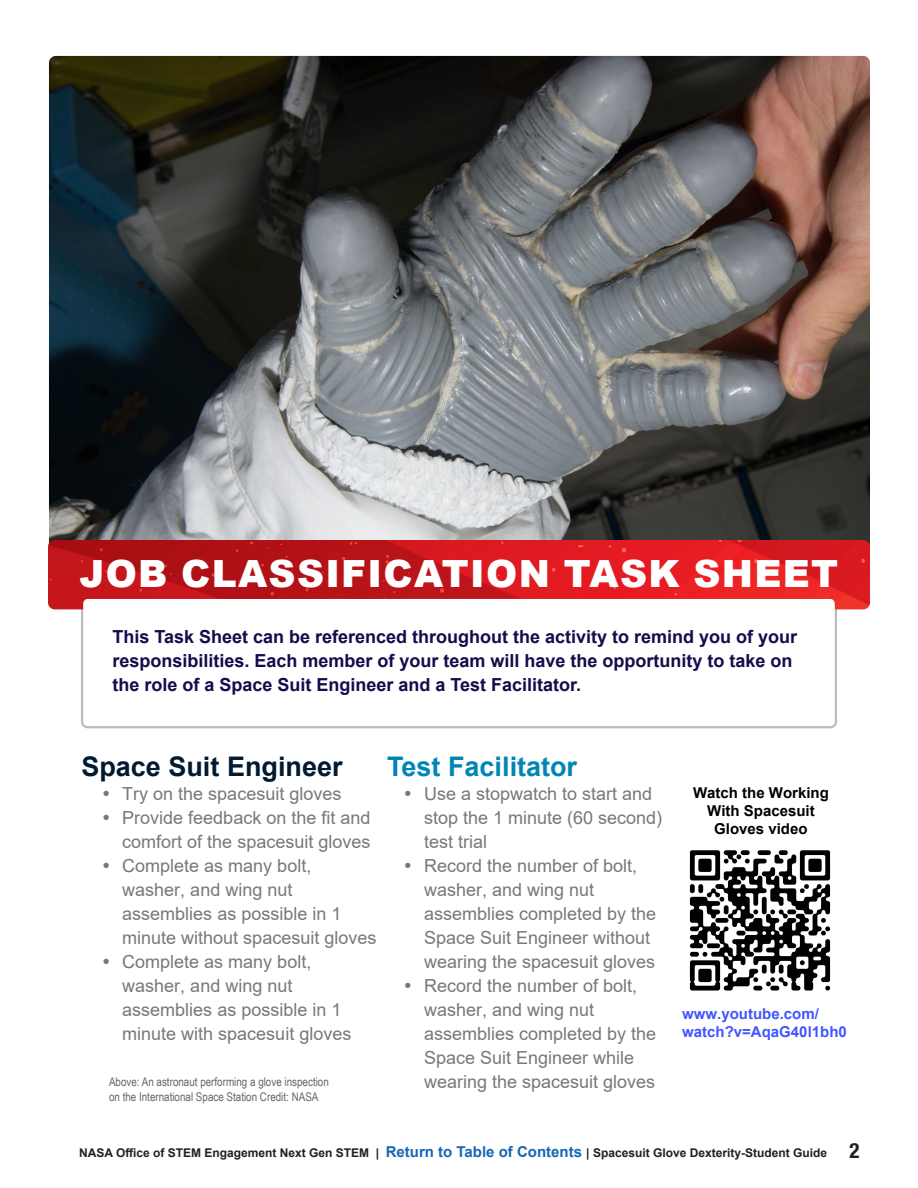
<style>
.page{position:relative;width:918px;height:1188px;background:#fff}
.page>*{position:absolute;margin:0;border:0;box-sizing:border-box;transform-origin:0 0}
.t1{font:900 37.5px "Arial";letter-spacing:.035em;color:#fff}
.t2{font:700 27px "Arial";color:#001a31}
.t3{font:700 27px "Arial";color:#0086b5}
.t4{font:18px/24px "Arial";color:#787877}
.t5{font:700 18px/24px "Arial";color:#160c4b}
.t6{font:700 15px/18px "Arial";color:#000;text-align:center}
.t7{font:700 15px/18px "Arial";color:#4055ff}
.t8{font:700 12px "Arial";color:#231f20}
.t9{font:12px "Arial Narrow";color:#62656a}
.s1{font-size:15px;color:#1767b3}
.s2{font-family:"Helvetica Neue LT Std";font-stretch:condensed;font-size:21px}
</style>
<div class="page">
<img style="left:49px;top:56px;width:821px;height:484px">
<img style="left:48px;top:540px;width:822px;height:69px">
<div style="left:83px;top:599px;width:752px;height:127px;background:#fff;border-radius:4px"></div>
<img style="left:689px;top:850px;width:142px;height:141px">
<h1 class="t1" style="left:79px;top:546px;width:760px">JOB CLASSIFICATION TASK SHEET</h1>
<p class="t5" style="left:112px;top:625px;width:686px">This Task Sheet can be referenced throughout the activity to remind you of your responsibilities. Each member of your team will have the opportunity to take on the role of a Space Suit Engineer and a Test Facilitator.</p>
<h2 class="t2" style="left:81px;top:747px;width:263px">Space Suit Engineer</h2>
<p class="t4" style="left:122px;top:782px;width:256px">Try on the spacesuit gloves<br>Provide feedback on the fit and comfort of the spacesuit gloves<br>Complete as many bolt, washer, and wing nut assemblies as possible in 1 minute without spacesuit gloves<br>Complete as many bolt, washer, and wing nut assemblies as possible in 1 minute with spacesuit gloves</p>
<h2 class="t3" style="left:387px;top:748px;width:192px">Test Facilitator</h2>
<p class="t4" style="left:424px;top:782px;width:240px">Use a stopwatch to start and stop the 1 minute (60 second) test trial<br>Record the number of bolt, washer, and wing nut assemblies completed by the<br>Space Suit Engineer without wearing the spacesuit gloves<br>Record the number of bolt, washer, and wing nut assemblies completed by the<br>Space Suit Engineer while</p>
<p class="t6" style="left:693px;top:784px;width:137px">Watch the Working<br>With Spacesuit<br>Gloves video</p>
<p class="t7" style="left:682px;top:1005px;width:166px">www.youtube.com/ watch?v=AqaG40l1bh0</p>
<p class="t9" style="left:109px;top:1073px;width:221px">Above: An astronaut performing a glove inspection</p>
<p class="t4" style="left:424px;top:1070px;width:233px">wearing the spacesuit gloves</p>
<p class="t9" style="left:109px;top:1088px;width:211px">on the International Space Station Credit: NASA</p>
<p class="t8" style="left:79px;top:1145px;width:782px">NASA Office of STEM Engagement Next Gen STEM | <span class="s1">Return to Table of Contents</span> | Spacesuit Glove Dexterity-Student Guide <span class="s2">2</span></p>
</div>
